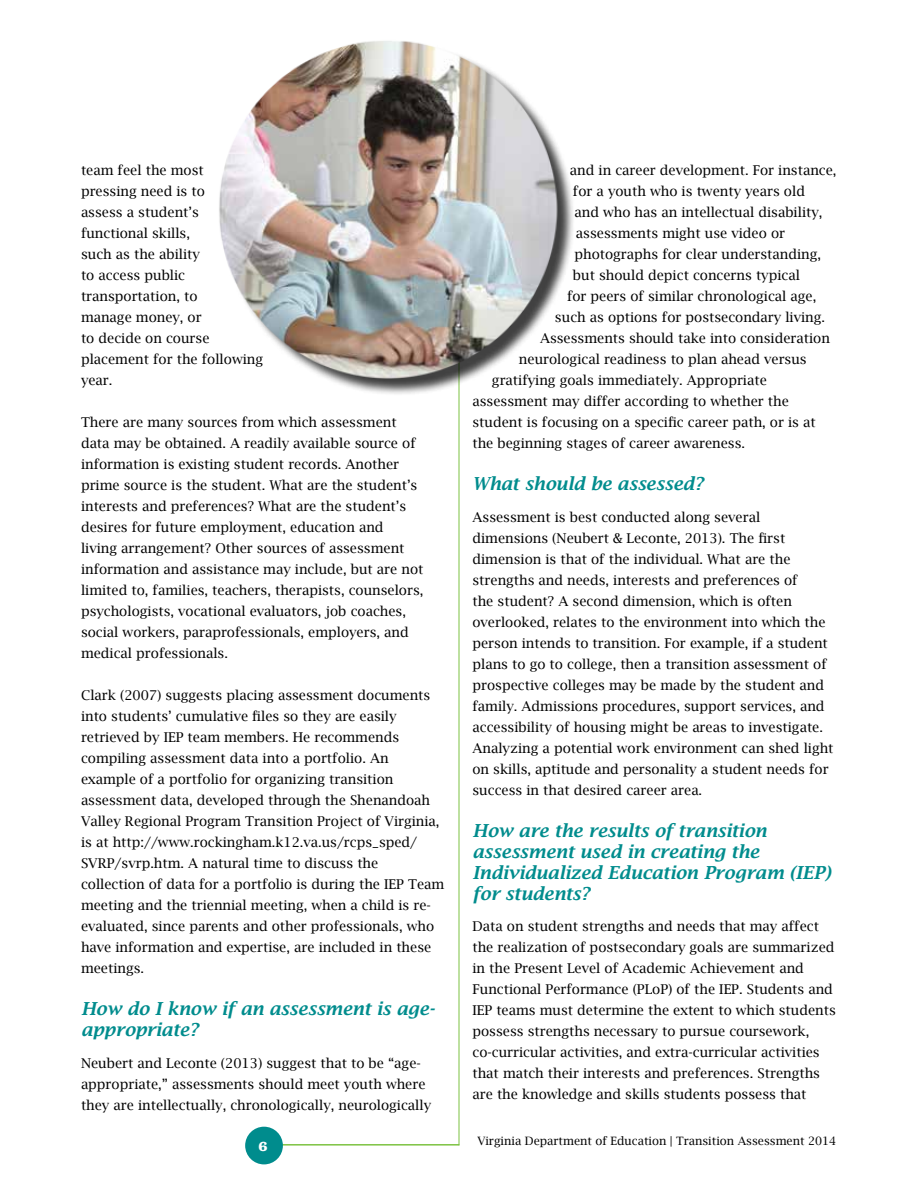
<style>
.page{position:relative;width:918px;height:1188px;background:#fff}
.page>*{position:absolute;margin:0;border:0;box-sizing:border-box;transform-origin:0 0}
.t1{font:italic 18px/21px "Lucida Bright";color:#008c8d}
.t2{font:700 15px "Clarendon";color:#fff}
.t3{font:13.5px/21px "Lucida Bright";color:#000}
.t4{font:11.55px "Lucida Bright";color:#000}
</style>
<div class="page">
<hr style="left:280px;top:1144px;width:179px;height:2px;background:#7dc242">
<div style="left:245px;top:1127px;width:38px;height:37px;background:#008c8d;border-radius:50%"></div>
<hr style="left:459px;top:162px;width:1px;height:983px;background:#7dc242">
<hr style="left:275px;top:1145px;width:184px;height:1px;background:#7dc242">
<div style="left:222px;top:43px;width:353px;height:353px;background:#000;opacity:.75"></div>
<img style="left:219px;top:41px;width:342px;height:338px">
<p class="t3" style="left:81px;top:159px;width:184px">team feel the most<br>pressing need is to<br>assess a student’s functional skills,<br>such as the ability<br>to access public transportation, to<br>manage money, or<br>to decide on course placement for the following year.</p>
<p class="t3" style="left:81px;top:412px;width:344px">There are many sources from which assessment data may be obtained. A readily available source of information is existing student records. Another prime source is the student. What are the student’s interests and preferences? What are the student’s desires for future employment, education and<br>living arrangement? Other sources of assessment information and assistance may include, but are not limited to, families, teachers, therapists, counselors, psychologists, vocational evaluators, job coaches, social workers, paraprofessionals, employers, and medical professionals.</p>
<p class="t3" style="left:81px;top:685px;width:364px">Clark (2007) suggests placing assessment documents into students’ cumulative files so they are easily retrieved by IEP team members. He recommends compiling assessment data into a portfolio. An example of a portfolio for organizing transition assessment data, developed through the Shenandoah Valley Regional Program Transition Project of Virginia, is at http://www.rockingham.k12.va.us/rcps_sped/ SVRP/svrp.htm. A natural time to discuss the collection of data for a portfolio is during the IEP Team meeting and the triennial meeting, when a child is re&shy;evaluated, since parents and other professionals, who have information and expertise, are included in these meetings.</p>
<h1 class="t1" style="left:81px;top:998px;width:355px">How do I know if an assessment is age&shy;appropriate?</h1>
<p class="t3" style="left:81px;top:1052px;width:352px">Neubert and Leconte (2013) suggest that to be “age&shy;appropriate,” assessments should meet youth where they are intellectually, chronologically, neurologically</p>
<p class="t2" style="left:258px;top:1136px;width:11px">6</p>
<p class="t3" style="left:570px;top:159px;width:268px">and in career development. For instance,</p>
<p class="t3" style="left:573px;top:180px;width:234px">for a youth who is twenty years old</p>
<p class="t3" style="left:574px;top:201px;width:249px">and who has an intellectual disability,</p>
<p class="t3" style="left:576px;top:222px;width:211px">assessments might use video or</p>
<p class="t3" style="left:574px;top:243px;width:248px">photographs for clear understanding,</p>
<p class="t3" style="left:573px;top:264px;width:229px">but should depict concerns typical</p>
<p class="t3" style="left:567px;top:285px;width:251px">for peers of similar chronological age,</p>
<p class="t3" style="left:555px;top:307px;width:272px">such as options for postsecondary living.</p>
<p class="t3" style="left:540px;top:328px;width:291px">Assessments should take into consideration</p>
<p class="t3" style="left:519px;top:349px;width:289px">neurological readiness to plan ahead versus</p>
<p class="t3" style="left:492px;top:370px;width:276px">gratifying goals immediately. Appropriate</p>
<p class="t3" style="left:472px;top:391px;width:318px">assessment may differ according to whether the</p>
<p class="t3" style="left:472px;top:412px;width:345px">student is focusing on a specific career path, or is at</p>
<p class="t3" style="left:472px;top:433px;width:274px">the beginning stages of career awareness.</p>
<h1 class="t1" style="left:472px;top:473px;width:232px">What should be assessed?</h1>
<p class="t3" style="left:472px;top:506px;width:363px">Assessment is best conducted along several dimensions (Neubert &amp; Leconte, 2013). The first dimension is that of the individual. What are the strengths and needs, interests and preferences of<br>the student? A second dimension, which is often overlooked, relates to the environment into which the person intends to transition. For example, if a student plans to go to college, then a transition assessment of prospective colleges may be made by the student and family. Admissions procedures, support services, and accessibility of housing might be areas to investigate.<br>Analyzing a potential work environment can shed light on skills, aptitude and personality a student needs for success in that desired career area.</p>
<h1 class="t1" style="left:472px;top:819px;width:360px">How are the results of transition assessment used in creating the<br>Individualized Education Program (IEP) for students?</h1>
<p class="t3" style="left:472px;top:915px;width:365px">Data on student strengths and needs that may affect the realization of postsecondary goals are summarized in the Present Level of Academic Achievement and Functional Performance (PLoP) of the IEP. Students and IEP teams must determine the extent to which students possess strengths necessary to pursue coursework, co-curricular activities, and extra-curricular activities that match their interests and preferences. Strengths are the knowledge and skills students possess that</p>
<p class="t4" style="left:477px;top:1134px;width:360px">Virginia Department of Education | Transition Assessment 2014</p>
</div>
